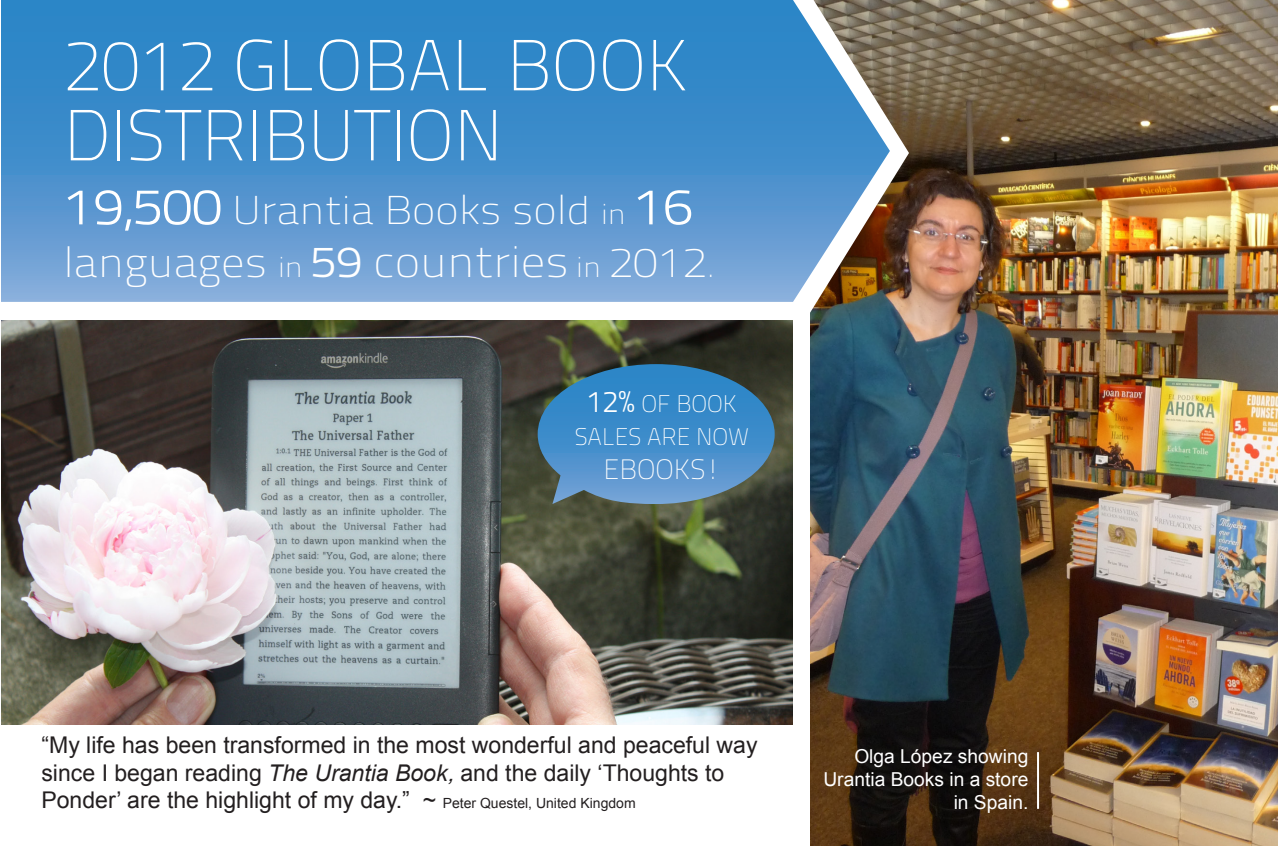
<style>
.page{position:relative;width:1278px;height:846px;background:#fff}
.page>*{position:absolute;margin:0;border:0;box-sizing:border-box;transform-origin:0 0}
.t1{font:100 72px/70px "Titillium Text 22 L";color:#fff}
.t2{font:100 42px "Titillium Text 22 L";color:#fff;scale:1.1 1}
.t3{font:100 40.2px "Titillium Text 22 L";color:#fff;scale:1.1 1}
.t4{font:100 28px "Titillium Text 22 L";color:#fff}
.t5{font:100 24px "Titillium Text 22 L";color:#fff}
.t6{font:23px/27.6px "Arial";color:#231f20}
.t7{font:19.2px/23px "Arial";color:#fff;text-align:right}
.s1{font-weight:300;font-size:51px}
.s2{font-size:28.8px}
.s3{font-weight:300;font-size:44px}
.s4{font-size:44px}
.s5{font-weight:300;font-size:30px}
.s6{font-style:italic}
.s7{font-size:14px}
</style>
<div class="page">
<img style="left:810px;top:0;width:468px;height:846px">
<img style="left:810px;top:0;width:99px;height:327px">
<hr style="left:1037px;top:752px;width:2px;height:57px;background:#fff">
<svg style="left:1px;top:0;width:889px;height:302px;background:#4f92c9"></svg>
<img style="left:1px;top:320px;width:792px;height:405px">
<svg style="left:538px;top:364px;width:237px;height:140px;background:#437fac"></svg>
<p class="t1" style="left:63px;top:27px;width:627px">2012 GLOBAL BOOK<br>DISTRIBUTION</p>
<p class="t3" style="left:63px;top:182px;width:574px"><span class="s1">19,500</span> Urantia Books sold <span class="s2">in</span> <span class="s1">16</span></p>
<p class="t2" style="left:63px;top:233px;width:594px">languages <span class="s2">in</span> <span class="s3">59</span> <span class="s4">countries</span> <span class="s2">in</span> 2012<span class="s2">.</span></p>
<p class="t5" style="left:587px;top:386px;width:152px"><span class="s5">12%</span> OF BOOK</p>
<p class="t5" style="left:575px;top:420px;width:176px">SALES ARE NOW</p>
<p class="t4" style="left:604px;top:449px;width:118px">EBOOKS!</p>
<p class="t6" style="left:41px;top:732px;width:718px">“My life has been transformed in the most wonderful and peaceful way since I began reading <span class="s6">The Urantia Book</span><span class="s6">,</span>and the daily ‘Thoughts to<br>Ponder’ are the highlight of my day.” ~ <span class="s7">Peter Questel, United Kingdom</span></p>
<p class="t7" style="left:823px;top:745px;width:206px">Olga López showing<br>Urantia Books in a store in Spain.</p>
</div>
